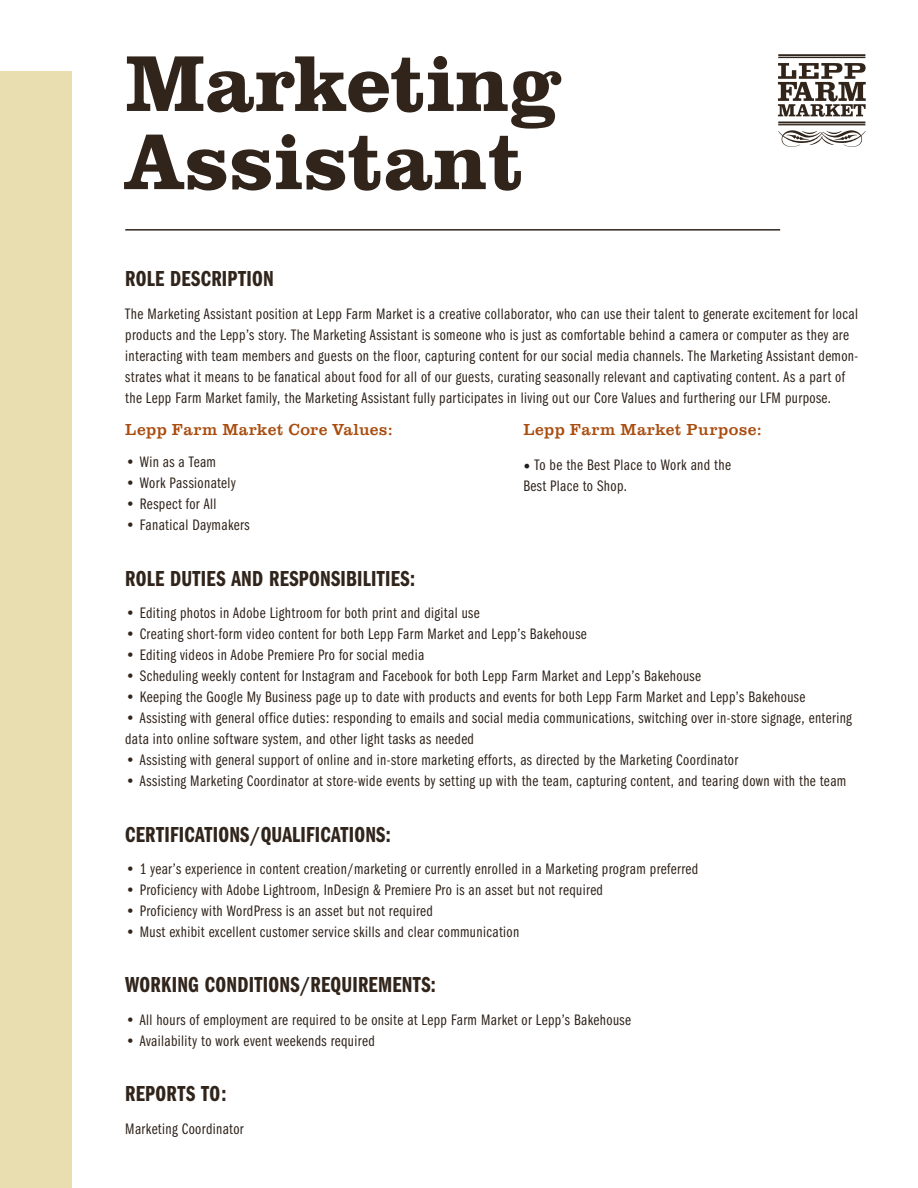
<style>
.page{position:relative;width:918px;height:1188px;background:#fff}
.page>*{position:absolute;margin:0;border:0;box-sizing:border-box;transform-origin:0 0}
.t1{font:700 81.75px "Clarendon URW";color:#30241b}
.TOC_Headers{font:22.5px "Franklin Gothic URW Com Dem";letter-spacing:.01em;color:#30241b}
.t2{font:16.5px "Clarendon URW";letter-spacing:.025em;color:#a94d0f}
.t3{font:15.75px/21px "Franklin Gothic URW Com Boo";letter-spacing:.025em;color:#30241b}
.s1{font-family:"Minion Pro";font-size:18px;color:#231f20}
</style>
<div class="page">
<div style="left:0;top:71px;width:71px;height:1117px;background:#e9deaf"></div>
<hr style="left:125px;top:229px;width:655px;height:2px;background:#30241b">
<hr style="left:778px;top:54px;width:87px;height:2px;background:#31251b">
<hr style="left:778px;top:57px;width:87px;height:1px;background:#31251b">
<hr style="left:778px;top:122px;width:87px;height:1px;background:#31251b">
<hr style="left:778px;top:124px;width:87px;height:1px;background:#31251b">
<svg style="left:778px;top:63px;width:88px;height:54px"></svg>
<svg style="left:778px;top:130px;width:88px;height:17px"></svg>
<p class="t1" style="left:125px;top:23px;width:437px">Marketing</p>
<p class="t1" style="left:125px;top:102px;width:402px">Assistant</p>
<p class="TOC_Headers" style="left:125px;top:263px;width:150px">ROLE DESCRIPTION</p>
<p class="t3" style="left:125px;top:302px;width:735px">The Marketing Assistant position at Lepp Farm Market is a creative collaborator, who can use their talent to generate excitement for local products and the Lepp’s story. The Marketing Assistant is someone who is just as comfortable behind a camera or computer as they are interacting with team members and guests on the floor, capturing content for our social media channels. The Marketing Assistant demon&shy;strates what it means to be fanatical about food for all of our guests, curating seasonally relevant and captivating content. As a part of the Lepp Farm Market family, the Marketing Assistant fully participates in living out our Core Values and furthering our LFM purpose.</p>
<p class="t2" style="left:125px;top:417px;width:269px">Lepp Farm Market Core Values:</p>
<p class="t3" style="left:125px;top:451px;width:92px">• Win as a Team</p>
<p class="t3" style="left:125px;top:472px;width:112px">• Work Passionately</p>
<p class="t3" style="left:125px;top:493px;width:93px">• Respect for All</p>
<p class="t3" style="left:125px;top:514px;width:126px">• Fanatical Daymakers</p>
<p class="t2" style="left:523px;top:417px;width:239px">Lepp Farm Market Purpose:</p>
<p class="t3" style="left:523px;top:453px;width:209px"><span class="s1">•</span> To be the Best Place to Work and the<br>Best Place to Shop.</p>
<p class="TOC_Headers" style="left:125px;top:563px;width:291px">ROLE DUTIES AND RESPONSIBILITIES:</p>
<p class="t3" style="left:125px;top:602px;width:356px">• Editing photos in Adobe Lightroom for both print and digital use</p>
<p class="t3" style="left:125px;top:623px;width:463px">• Creating short-form video content for both Lepp Farm Market and Lepp’s Bakehouse</p>
<p class="t3" style="left:125px;top:644px;width:301px">• Editing videos in Adobe Premiere Pro for social media</p>
<p class="t3" style="left:125px;top:665px;width:577px">• Scheduling weekly content for Instagram and Facebook for both Lepp Farm Market and Lepp’s Bakehouse</p>
<p class="t3" style="left:125px;top:686px;width:682px">• Keeping the Google My Business page up to date with products and events for both Lepp Farm Market and Lepp’s Bakehouse</p>
<p class="t3" style="left:125px;top:707px;width:728px">• Assisting with general office duties: responding to emails and social media communications, switching over in-store signage, entering data into online software system, and other light tasks as needed</p>
<p class="t3" style="left:125px;top:749px;width:614px">• Assisting with general support of online and in-store marketing efforts, as directed by the Marketing Coordinator</p>
<p class="t3" style="left:125px;top:770px;width:723px">• Assisting Marketing Coordinator at store-wide events by setting up with the team, capturing content, and tearing down with the team</p>
<p class="TOC_Headers" style="left:125px;top:818px;width:267px">CERTIFICATIONS/QUALIFICATIONS:</p>
<p class="t3" style="left:125px;top:857px;width:575px">• 1 year’s experience in content creation/marketing or currently enrolled in a Marketing program preferred</p>
<p class="t3" style="left:125px;top:878px;width:479px">• Proficiency with Adobe Lightroom, InDesign &amp; Premiere Pro is an asset but not required</p>
<p class="t3" style="left:125px;top:899px;width:309px">• Proficiency with WordPress is an asset but not required</p>
<p class="t3" style="left:125px;top:920px;width:396px">• Must exhibit excellent customer service skills and clear communication</p>
<p class="TOC_Headers" style="left:125px;top:969px;width:312px">WORKING CONDITIONS/REQUIREMENTS:</p>
<p class="t3" style="left:125px;top:1008px;width:507px">• All hours of employment are required to be onsite at Lepp Farm Market or Lepp’s Bakehouse</p>
<p class="t3" style="left:125px;top:1029px;width:251px">• Availability to work event weekends required</p>
<p class="TOC_Headers" style="left:125px;top:1077px;width:103px">REPORTS TO:</p>
<p class="t3" style="left:125px;top:1117px;width:120px">Marketing Coordinator</p>
</div>
